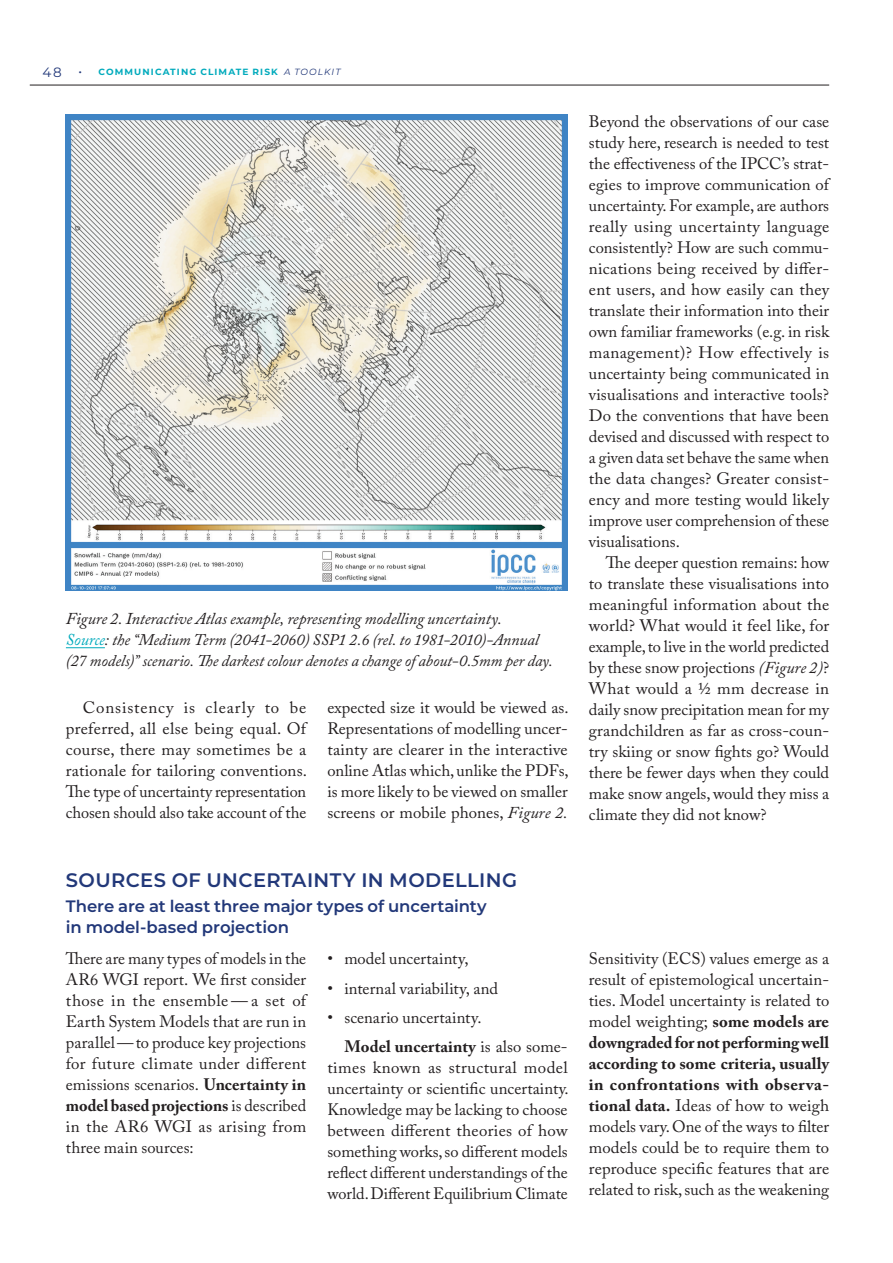
<style>
.page{position:relative;width:893px;height:1263px;background:#fff}
.page>*{position:absolute;margin:0;border:0;box-sizing:border-box;transform-origin:0 0}
.t1{font:600 19.5px "Montserrat";letter-spacing:.02em;color:#223879}
._1st_paragraph{font:16.5px/21px "Adobe Caslon Pro";letter-spacing:.005em;color:#231f20;text-align:justify}
.h2__Subhead{font:600 16.5px/21px "Montserrat";letter-spacing:-.005em;color:#223879}
.Caption__L{font:italic 16.5px "Adobe Caslon Pro";letter-spacing:-.01em;color:#231f20}
.Caption__L-2{font:italic 16.2px/21px "Adobe Caslon Pro";letter-spacing:-.005em;color:#231f20}
.t2{font:700 9px "Montserrat";letter-spacing:.125em;color:#00aabc}
.s1{font-weight:400;font-size:13.5px;color:#223879}
.s2{font-weight:400;font-style:italic;color:#223879}
.s3{font-size:16.5px;color:#00aabc}
.s4{font-size:16.5px}
.s5{font-style:italic}
.s6{font-weight:700}
</style>
<div class="page">
<hr style="left:30px;top:85px;width:799px;height:1px;background:#231f20">
<img style="left:66px;top:115px;width:502px;height:476px">
<hr style="left:66px;top:647px;width:39px;height:1px;background:#00aabc">
<p class="t2" style="left:43px;top:66px;width:299px"><span class="s1">48 •</span> COMMUNICATING CLIMATE RISK <span class="s2">A TOOLKIT</span></p>
<p class="Caption__L" style="left:66px;top:609px;width:437px">Figure 2. Interactive Atlas example, representing modelling uncertainty.</p>
<p class="Caption__L-2" style="left:66px;top:629px;width:488px"><span class="s3">Source</span><span class="s4">:</span> the “Medium Term (2041-2060) SSP1 2.6 (rel. to 1981-2010)-Annual (27 models)” scenario. The darkest colour denotes a change of about-0.5mm per day.</p>
<p class="_1st_paragraph" style="left:66px;top:696px;width:243px;text-indent:17px">Consistency is clearly to be preferred, all else being equal. Of course, there may sometimes be a rationale for tailoring conventions.<br>The type of uncertainty representation chosen should also take account of the</p>
<p class="_1st_paragraph" style="left:327px;top:696px;width:243px">expected size it would be viewed as.<br>Representations of modelling uncer&shy;tainty are clearer in the interactive online Atlas which, unlike the PDFs, is more likely to be viewed on smaller screens or mobile phones, <span class="s5">Figure 2.</span></p>
<p class="t1" style="left:66px;top:866px;width:453px">SOURCES OF UNCERTAINTY IN MODELLING</p>
<p class="h2__Subhead" style="left:66px;top:895px;width:422px">There are at least three major types of uncertainty in model-based projection</p>
<p class="_1st_paragraph" style="left:66px;top:948px;width:242px">There are many types of models in the AR6 WGI report. We first consider those in the ensemble — a set of Earth System Models that are run in parallel—to produce key projections for future climate under different emissions scenarios. <span class="s6">Uncertainty in model based projections</span> is described in the AR6 WGI as arising from three main sources:</p>
<p class="_1st_paragraph" style="left:327px;top:948px;width:143px">• model uncertainty,</p>
<p class="_1st_paragraph" style="left:327px;top:977px;width:172px">• internal variability, and</p>
<p class="_1st_paragraph" style="left:327px;top:1007px;width:156px">• scenario uncertainty.</p>
<p class="_1st_paragraph" style="left:327px;top:1036px;width:243px;text-indent:17px"><span class="s6">Model uncertainty</span> is also some&shy;times known as structural model uncertainty or scientific uncertainty.<br>Knowledge may be lacking to choose between different theories of how something works, so different models reflect different understandings of the world. Different Equilibrium Climate</p>
<p class="_1st_paragraph" style="left:589px;top:111px;width:242px">Beyond the observations of our case study here, research is needed to test the effectiveness of the IPCC’s strat&shy;egies to improve communication of uncertainty. For example, are authors really using uncertainty language consistently? How are such commu&shy;nications being received by differ&shy;ent users, and how easily can they translate their information into their own familiar frameworks (e.g. in risk management)? How effectively is uncertainty being communicated in visualisations and interactive tools?<br>Do the conventions that have been devised and discussed with respect to a given data set behave the same when the data changes? Greater consist&shy;ency and more testing would likely improve user comprehension of these visualisations.</p>
<p class="_1st_paragraph" style="left:589px;top:552px;width:242px;text-indent:17px">The deeper question remains: how to translate these visualisations into meaningful information about the world? What would it feel like, for example, to live in the world predicted by these snow projections <span class="s5">(Figure 2)</span>?<br>What would a ½ mm decrease in daily snow precipitation mean for my grandchildren as far as cross-coun&shy;try skiing or snow fights go? Would there be fewer days when they could make snow angels, would they miss a climate they did not know?</p>
<p class="_1st_paragraph" style="left:589px;top:948px;width:242px">Sensitivity (ECS) values emerge as a result of epistemological uncertain&shy;ties. Model uncertainty is related to model weighting; <span class="s6">some models are downgraded for not performing well according to some criteria, usually in confrontations with observa&shy;tional data.</span> Ideas of how to weigh models vary. One of the ways to filter models could be to require them to reproduce specific features that are related to risk, such as the weakening</p>
</div>
